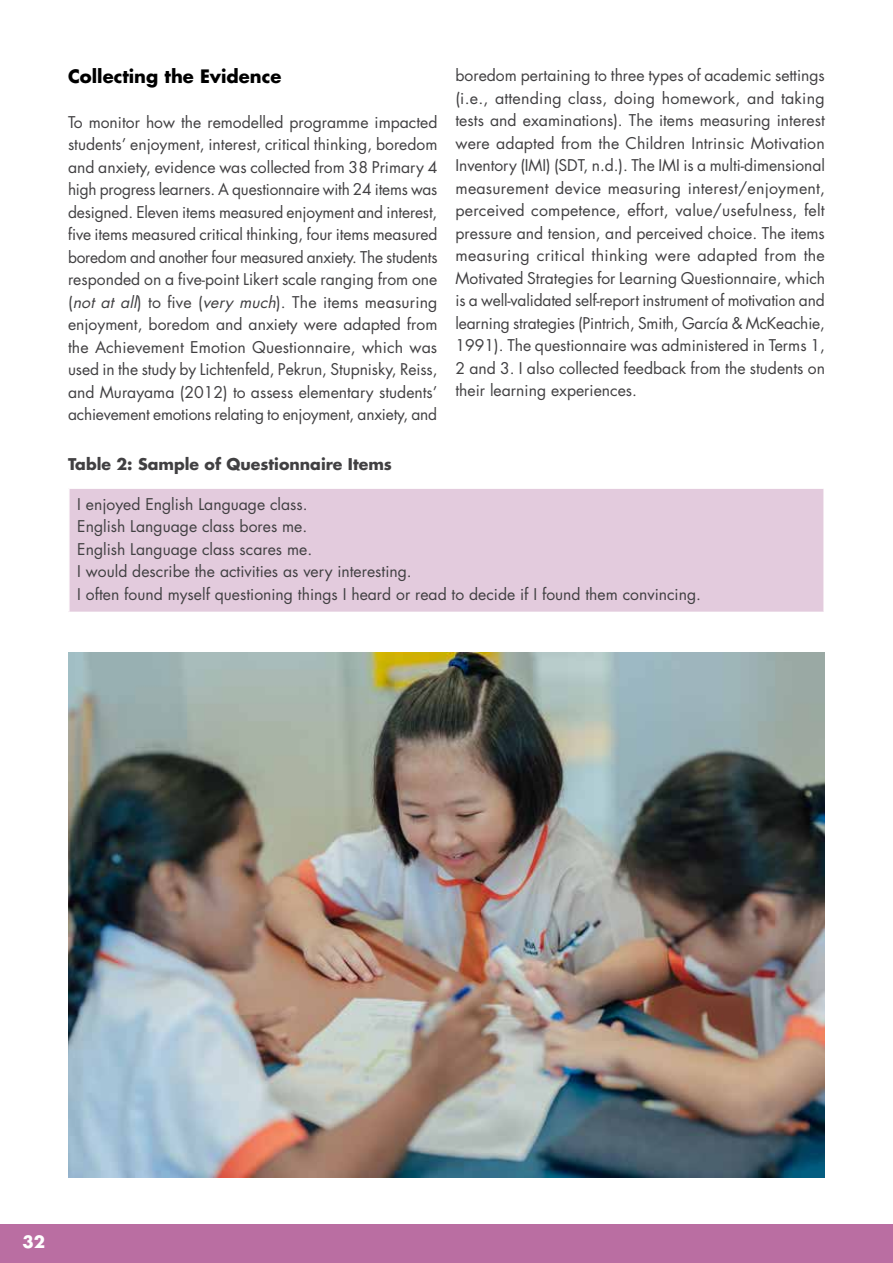
<style>
.page{position:relative;width:893px;height:1263px;background:#fff}
.page>*{position:absolute;margin:0;border:0;box-sizing:border-box;transform-origin:0 0}
.t1{font:700 18px "Futura Std";color:#000}
.t2{font:700 16.5px "Futura Std";color:#fff}
.t3{font:15.75px/22.5px "Futura Std";color:#414042;text-align:justify}
.t4{font:700 15.75px "Futura Std";color:#414042}
.s1{font-style:italic}
</style>
<div class="page">
<div style="left:0;top:1224px;width:893px;height:39px;background:#ba6ea2"></div>
<div style="left:69px;top:488px;width:755px;height:124px;background:#e3cbdd"></div>
<hr style="left:68px;top:487px;width:757px;height:2px;background:#fff">
<hr style="left:68px;top:489px;width:2px;height:123px;background:#fff">
<hr style="left:823px;top:489px;width:2px;height:123px;background:#fff">
<img style="left:68px;top:652px;width:757px;height:525px">
<p class="t1" style="left:68px;top:64px;width:215px">Collecting the Evidence</p>
<p class="t3" style="left:68px;top:111px;width:371px">To monitor how the remodelled programme impacted students’ enjoyment, interest, critical thinking, boredom and anxiety, evidence was collected from 38 Primary 4 high progress learners. A questionnaire with 24 items was designed. Eleven items measured enjoyment and interest, five items measured critical thinking, four items measured boredom and another four measured anxiety. The students responded on a five-point Likert scale ranging from one (<span class="s1">not at all</span>) to five (<span class="s1">very much</span>). The items measuring enjoyment, boredom and anxiety were adapted from the Achievement Emotion Questionnaire, which was used in the study by Lichtenfeld, Pekrun, Stupnisky, Reiss, and Murayama (2012) to assess elementary students’ achievement emotions relating to enjoyment, anxiety, and</p>
<p class="t4" style="left:68px;top:454px;width:325px">Table 2: Sample of Questionnaire Items</p>
<p class="t3" style="left:455px;top:64px;width:371px">boredom pertaining to three types of academic settings (i.e., attending class, doing homework, and taking tests and examinations). The items measuring interest were adapted from the Children Intrinsic Motivation Inventory (IMI) (SDT, n.d.). The IMI is a multi-dimensional measurement device measuring interest/enjoyment, perceived competence, effort, value/usefulness, felt pressure and tension, and perceived choice. The items measuring critical thinking were adapted from the Motivated Strategies for Learning Questionnaire, which is a well-validated self-report instrument of motivation and learning strategies (Pintrich, Smith, García &amp; McKeachie, 1991). The questionnaire was administered in Terms 1, 2 and 3. I also collected feedback from the students on their learning experiences.</p>
<p class="t3" style="left:77px;top:493px;width:625px;text-align:left">I enjoyed English Language class.<br>English Language class bores me.<br>English Language class scares me.<br>I would describe the activities as very interesting.<br>I often found myself questioning things I heard or read to decide if I found them convincing.</p>
<p class="t2" style="left:22px;top:1231px;width:24px">32</p>
</div>
